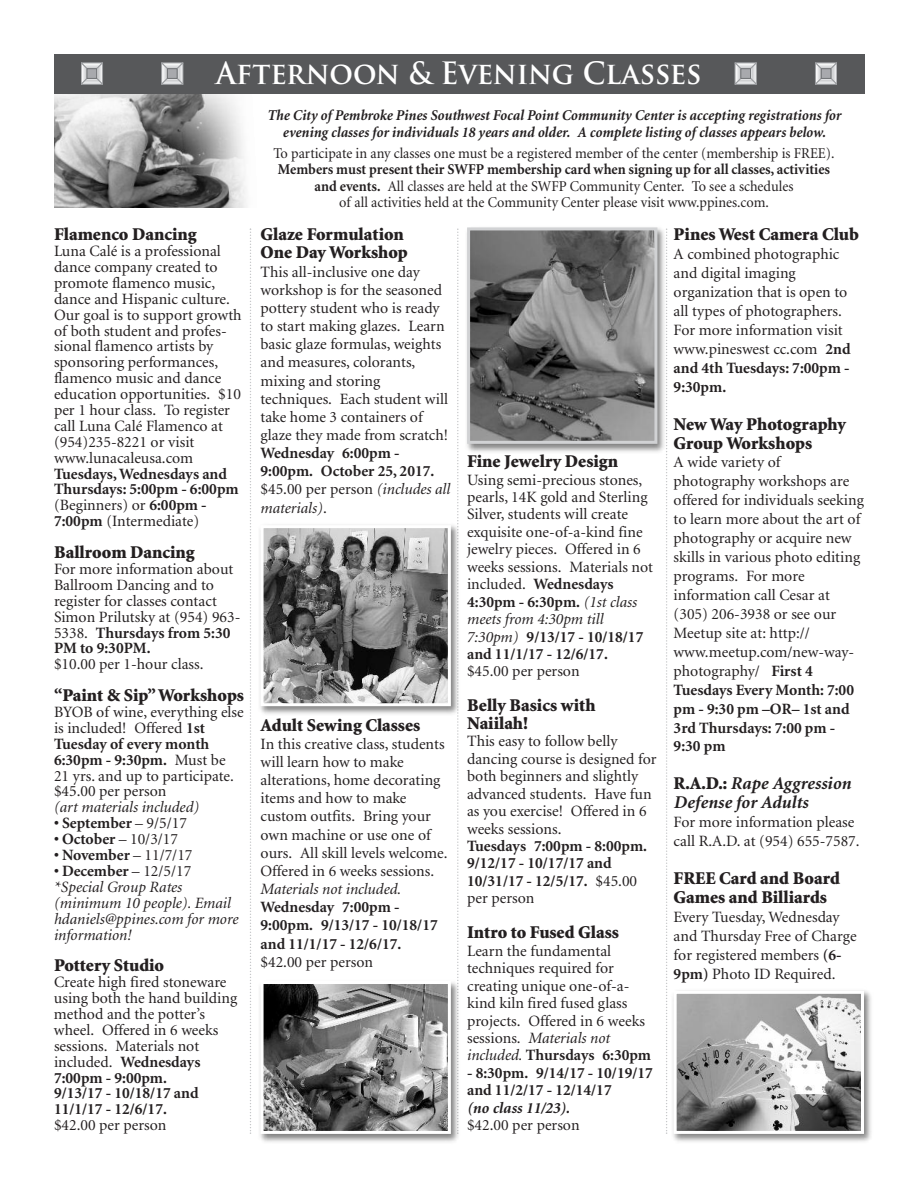
<style>
.page{position:relative;width:918px;height:1188px;background:#fff}
.page>*{position:absolute;margin:0;border:0;box-sizing:border-box;transform-origin:0 0}
.t1{font:700 30px "Trajan Pro";color:#fff;scale:.95 1}
.t2{font:900 18px/18.9px "Minion";color:#231f20}
.t3{font:italic 700 18px/18.9px "Minion";color:#231f20}
.t4{font:15.75px/15.9px "Minion";color:#231f20}
.t5{font:700 15.75px/18.1px "Minion";color:#231f20}
.t6{font:italic 15.75px/15.9px "Minion";color:#231f20}
.t7{font:italic 700 15.75px "Minion";color:#231f20}
.t8{font:15px/16.5px "Minion";color:#231f20;text-align:center;scale:.95 1}
.t9{font:italic 700 15px/16.5px "Minion";color:#231f20;text-align:center;scale:.95 1}
.s1{font-weight:400}
.s2{font-weight:700}
.s3{font-weight:700;font-style:normal}
.s4{font-style:normal}
.s5{font-weight:400;font-style:italic}
.s6{font-style:italic}
.s7{font-weight:900;font-style:normal}
</style>
<div class="page">
<img style="left:54px;top:93px;width:202px;height:114px">
<div style="left:54px;top:54px;width:810px;height:39px;background:#57585a"></div>
<svg style="left:734px;top:63px;width:23px;height:21px"></svg>
<svg style="left:815px;top:63px;width:22px;height:21px"></svg>
<svg style="left:81px;top:63px;width:22px;height:21px"></svg>
<svg style="left:161px;top:63px;width:23px;height:21px"></svg>
<svg style="left:250px;top:229px;width:1px;height:905px"></svg>
<svg style="left:457px;top:229px;width:2px;height:746px"></svg>
<svg style="left:666px;top:457px;width:1px;height:677px"></svg>
<img style="left:260px;top:977px;width:199px;height:165px">
<img style="left:265px;top:985px;width:182px;height:145px">
<div style="left:261px;top:981px;width:190px;height:153px;border:3px solid #fff"></div>
<img style="left:260px;top:520px;width:199px;height:199px">
<img style="left:265px;top:529px;width:182px;height:173px">
<div style="left:261px;top:525px;width:190px;height:181px;border:3px solid #fff"></div>
<img style="left:467px;top:227px;width:201px;height:229px">
<img style="left:471px;top:231px;width:182px;height:209px">
<div style="left:467px;top:227px;width:190px;height:217px;border:3px solid #d1d2d4"></div>
<img style="left:673px;top:990px;width:199px;height:152px">
<img style="left:678px;top:995px;width:182px;height:135px">
<div style="left:674px;top:991px;width:190px;height:143px;border:3px solid #fff"></div>
<h1 class="t1" style="left:216px;top:56px;width:512px">Afternoon &amp; Evening Classes</h1>
<p class="t2" style="left:54px;top:226px;width:144px">Flamenco Dancing</p>
<p class="t4" style="left:54px;top:244px;width:189px">Luna Calé is a professional dance company created to promote flamenco music, dance and Hispanic culture.<br>Our goal is to support growth of both student and profes&shy;sional flamenco artists by sponsoring performances, flamenco music and dance education opportunities. $10 per 1 hour class. To register call Luna Calé Flamenco at (954)235-8221 or visit www.lunacaleusa.com</p>
<p class="t5" style="left:54px;top:467px;width:186px;line-height:15.9px">Tuesdays,Wednesdays and<br>Thursdays: 5:00pm - 6:00pm <span class="s1">(Beginners) or</span> 6:00pm -<br>7:00pm <span class="s1">(Intermediate)</span></p>
<p class="t2" style="left:54px;top:544px;width:142px">Ballroom Dancing</p>
<p class="t4" style="left:54px;top:562px;width:188px">For more information about<br>Ballroom Dancing and to register for classes contact<br>Simon Prilutsky at (954) 963-<br>5338. <span class="s2">Thursdays from 5:30<br>PM to 9:30PM.</span></p>
<p class="t4" style="left:54px;top:658px;width:151px">$10.00 per 1-hour class.</p>
<p class="t2" style="left:54px;top:687px;width:192px">“Paint &amp; Sip”Workshops</p>
<p class="t4" style="left:54px;top:705px;width:191px">BYOB of wine, everything else is included! Offered <span class="s2">1st<br>Tuesday of every month<br>6:30pm - 9:30pm.</span> Must be<br>21 yrs. and up to participate. $45.00 per person</p>
<p class="t6" style="left:54px;top:801px;width:147px">(art materials included)</p>
<p class="t5" style="left:54px;top:815px;width:134px">• September <span class="s1">– 9/5/17</span></p>
<p class="t5" style="left:54px;top:831px;width:126px">• October <span class="s1">– 10/3/17</span></p>
<p class="t5" style="left:54px;top:847px;width:140px">• November <span class="s1">– 11/7/17</span></p>
<p class="t6" style="left:54px;top:864px;width:186px"><span class="s3">• December</span> <span class="s4">– 12/5/17 </span>*Special Group Rates (minimum 10 people). Email hdaniels@ppines.com for more information!</p>
<p class="t2" style="left:54px;top:957px;width:112px">Pottery Studio</p>
<p class="t4" style="left:54px;top:975px;width:185px">Create high fired stoneware using both the hand building method and the potter’s wheel. Offered in 6 weeks sessions. Materials not included. <span class="s2">Wednesdays<br>7:00pm - 9:00pm.<br>9/13/17 - 10/18/17 and<br>11/1/17 - 12/6/17.</span></p>
<p class="t4" style="left:54px;top:1119px;width:114px">$42.00 per person</p>
<p class="t9" style="left:267px;top:108px;width:606px">The City of Pembroke Pines Southwest Focal Point Community Center is accepting registrations for evening classes for individuals 18 years and older. A complete listing of classes appears below.</p>
<p class="t8" style="left:274px;top:146px;width:592px">To participate in any classes one must be a registered member of the center (membership is FREE).</p>
<p class="t8" style="left:278px;top:162px;width:583px"><span class="s2">Members must present their SWFP membership card when signing up for all classes, activities and events.</span> All classes are held at the SWFP Community Center. To see a schedules<br>of all activities held at the Community Center please visit www.ppines.com.</p>
<p class="t2" style="left:261px;top:227px;width:149px;line-height:18.1px">Glaze Formulation<br>One Day Workshop</p>
<p class="t4" style="left:261px;top:264px;width:189px;line-height:18.1px">This all-inclusive one day workshop is for the seasoned pottery student who is ready to start making glazes. Learn basic glaze formulas, weights and measures, colorants, mixing and storing techniques. Each student will take home 3 containers of glaze they made from scratch!</p>
<p class="t5" style="left:261px;top:445px;width:191px">Wednesday 6:00pm -<br>9:00pm. October 25, 2017. <span class="s1">$45.00 per person</span> <span class="s5">(includes all materials)</span><span class="s1">.</span></p>
<p class="t2" style="left:261px;top:717px;width:161px">Adult Sewing Classes</p>
<p class="t4" style="left:261px;top:736px;width:189px;line-height:18.1px">In this creative class, students will learn how to make alterations, home decorating items and how to make custom outfits. Bring your own machine or use one of ours. All skill levels welcome.<br>Offered in 6 weeks sessions.</p>
<p class="t6" style="left:261px;top:882px;width:142px">Materials not included.</p>
<p class="t5" style="left:261px;top:899px;width:179px">Wednesday 7:00pm -<br>9:00pm. 9/13/17 - 10/18/17 and 11/1/17 - 12/6/17.</p>
<p class="t4" style="left:261px;top:955px;width:114px">$42.00 per person</p>
<p class="t2" style="left:467px;top:453px;width:153px">Fine Jewelry Design</p>
<p class="t4" style="left:467px;top:472px;width:188px;line-height:17.4px">Using semi-precious stones, pearls, 14K gold and Sterling<br>Silver, students will create exquisite one-of-a-kind fine jewelry pieces. Offered in 6 weeks sessions. Materials not included. <span class="s2">Wednesdays<br>4:30pm - 6:30pm.</span> <span class="s6">(1st class meets from 4:30pm till<br>7:30pm)</span> <span class="s2">9/13/17 - 10/18/17 and 11/1/17 - 12/6/17.</span></p>
<p class="t4" style="left:467px;top:665px;width:114px">$45.00 per person</p>
<p class="t2" style="left:467px;top:698px;width:130px;line-height:17.4px">Belly Basics with<br>Naiilah!</p>
<p class="t4" style="left:467px;top:734px;width:191px;line-height:17.4px">This easy to follow belly dancing course is designed for both beginners and slightly advanced students. Have fun as you exercise! Offered in 6 weeks sessions.</p>
<p class="t5" style="left:467px;top:839px;width:181px;line-height:17.4px">Tuesdays 7:00pm - 8:00pm.<br>9/12/17 - 10/17/17 and<br>10/31/17 - 12/5/17. <span class="s1">$45.00 per person</span></p>
<p class="t2" style="left:467px;top:924px;width:153px">Intro to Fused Glass</p>
<p class="t4" style="left:467px;top:943px;width:186px;line-height:17.4px">Learn the fundamental techniques required for creating unique one-of-a&shy;kind kiln fired fused glass projects. Offered in 6 weeks sessions. <span class="s6">Materials not included.</span> <span class="s2">Thursdays 6:30pm</span></p>
<p class="t5" style="left:467px;top:1065px;width:187px;line-height:17.4px">- 8:30pm. 9/14/17 - 10/19/17 and 11/2/17 - 12/14/17</p>
<p class="t7" style="left:467px;top:1102px;width:104px">(no class 11/23).</p>
<p class="t4" style="left:467px;top:1119px;width:114px">$42.00 per person</p>
<p class="t2" style="left:674px;top:226px;width:187px">Pines West Camera Club</p>
<p class="t4" style="left:674px;top:246px;width:178px;line-height:18.9px">A combined photographic and digital imaging organization that is open to all types of photographers.<br>For more information visit www.pineswest cc.com <span class="s2">2nd and 4th Tuesdays: 7:00pm -<br>9:30pm.</span></p>
<p class="t2" style="left:674px;top:416px;width:174px">New Way Photography<br>Group Workshops</p>
<p class="t4" style="left:674px;top:454px;width:192px;line-height:18.9px">A wide variety of photography workshops are offered for individuals seeking to learn more about the art of photography or acquire new skills in various photo editing programs. For more information call Cesar at (305) 206-3938 or see our<br>Meetup site at: http:// www.meetup.com/new-way&shy;photography/ <span class="s2">First 4<br>Tuesdays Every Month: 7:00 pm - 9:30 pm –OR– 1st and<br>3rd Thursdays: 7:00 pm -<br>9:30 pm</span></p>
<p class="t3" style="left:674px;top:776px;width:179px"><span class="s7">R.A.D.:</span> Rape Aggression<br>Defense for Adults</p>
<p class="t4" style="left:674px;top:814px;width:187px;line-height:18.9px">For more information please call R.A.D. at (954) 655-7587.</p>
<p class="t2" style="left:674px;top:870px;width:168px">FREE Card and Board<br>Games and Billiards</p>
<p class="t4" style="left:674px;top:909px;width:185px;line-height:18.9px">Every Tuesday, Wednesday and Thursday Free of Charge for registered members <span class="s2">(6-<br>9pm)</span> Photo ID Required.</p>
</div>
